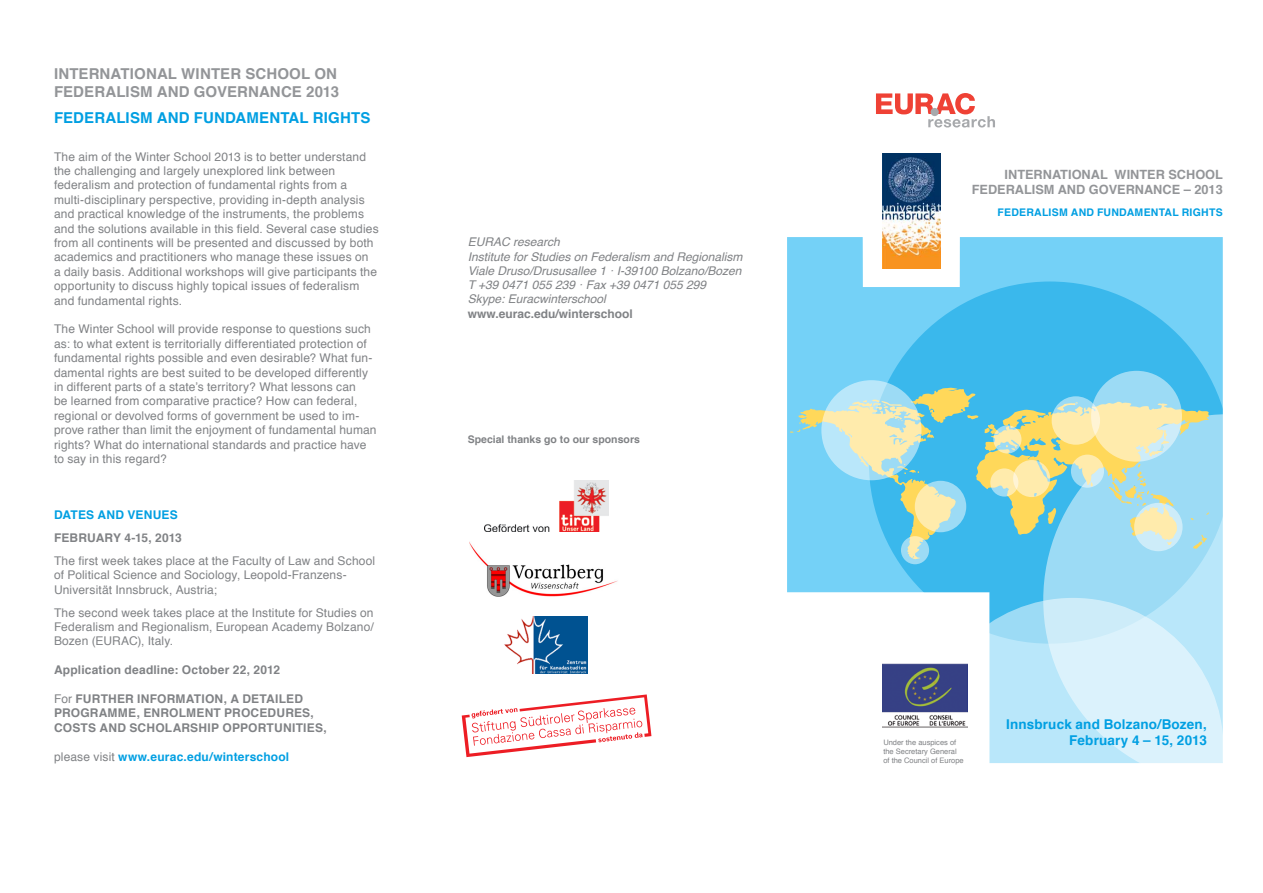
<style>
.page{position:relative;width:1263px;height:893px;background:#fff}
.page>*{position:absolute;margin:0;border:0;box-sizing:border-box;transform-origin:0 0}
.t1{font:700 15px/18px "Helvetica";letter-spacing:.01em;color:#939598}
.t2{font:700 15px "Helvetica";letter-spacing:.01em;color:#009fe2}
.t3{font:700 13.5px/16.2px "Helvetica";letter-spacing:.01em;color:#009fe2;text-align:right}
.t4{font:700 12.75px/15.3px "Helvetica";color:#939598;text-align:right}
.t5{font:12px/14.4px "Helvetica";letter-spacing:.015em;color:#808285}
.t6{font:700 12px/14.4px "Helvetica";letter-spacing:.015em;color:#808285}
.t7{font:italic 12px/14.2px "Helvetica";color:#808285}
.t8{font:700 12px "Helvetica";letter-spacing:.015em;color:#009fe2}
.t9{font:700 10.5px "Helvetica";letter-spacing:.025em;color:#009fe2}
.t10{font:700 10.5px "Helvetica";color:#808285}
.t11{font:7.5px/9px "Helvetica";color:#808285}
.s1{font-weight:400}
.s2{font-weight:400;color:#808285}
</style>
<div class="page">
<svg style="left:787px;top:237px;width:436px;height:491px;fill:#74d1f7"></svg>
<svg style="left:869px;top:281px;width:354px;height:363px;background:#5ac4f0"></svg>
<img style="left:882px;top:153px;width:58px;height:115px">
<svg style="left:1043px;top:414px;width:180px;height:184px;background:#a1ddf5"></svg>
<svg style="left:922px;top:598px;width:301px;height:165px"></svg>
<svg style="left:790px;top:388px;width:420px;height:171px;background:#80cbd7"></svg>
<svg style="left:821px;top:380px;width:100px;height:100px;background:#d4e6d3"></svg>
<svg style="left:915px;top:481px;width:51px;height:51px;background:#d5e4ca"></svg>
<svg style="left:993px;top:425px;width:28px;height:28px"></svg>
<svg style="left:901px;top:536px;width:28px;height:28px"></svg>
<svg style="left:990px;top:468px;width:28px;height:29px"></svg>
<svg style="left:1013px;top:460px;width:37px;height:37px"></svg>
<svg style="left:1091px;top:371px;width:91px;height:91px;background:#d5e5ce"></svg>
<svg style="left:1071px;top:455px;width:33px;height:33px"></svg>
<svg style="left:1134px;top:503px;width:48px;height:48px;background:#e6ebd0"></svg>
<svg style="left:1052px;top:396px;width:48px;height:49px;background:#e8e7bf"></svg>
<img style="left:882px;top:664px;width:86px;height:63px">
<svg style="left:876px;top:93px;width:119px;height:35px"></svg>
<div style="left:930px;top:108px;width:9px;height:8px;background:#a7a9ac;border-radius:50%"></div>
<img style="left:504px;top:617px;width:84px;height:57px">
<img style="left:485px;top:480px;width:124px;height:51px">
<img style="left:470px;top:543px;width:148px;height:54px">
<svg style="left:462px;top:694px;width:189px;height:63px"></svg>
<p class="t1" style="left:54px;top:65px;width:287px">INTERNATIONAL WINTER SCHOOL ON<br>FEDERALISM AND GOVERNANCE 2013</p>
<p class="t2" style="left:54px;top:106px;width:318px">FEDERALISM AND FUNDAMENTAL RIGHTS</p>
<p class="t5" style="left:54px;top:150px;width:326px">The aim of the Winter School 2013 is to better understand the challenging and largely unexplored link between federalism and protection of fundamental rights from a multi-disciplinary perspective, providing in-depth analysis and practical knowledge of the instruments, the problems and the solutions available in this field. Several case studies from all continents will be presented and discussed by both academics and practitioners who manage these issues on<br>a daily basis. Additional workshops will give participants the opportunity to discuss highly topical issues of federalism and fundamental rights.</p>
<p class="t5" style="left:54px;top:322px;width:324px">The Winter School will provide response to questions such as: to what extent is territorially differentiated protection of fundamental rights possible and even desirable? What fun&shy;damental rights are best suited to be developed differently in different parts of a state’s territory? What lessons can<br>be learned from comparative practice? How can federal, regional or devolved forms of government be used to im&shy;prove rather than limit the enjoyment of fundamental human rights? What do international standards and practice have to say in this regard?</p>
<p class="t8" style="left:54px;top:505px;width:125px">DATES AND VENUES</p>
<p class="t6" style="left:54px;top:531px;width:129px">FEBRUARY 4-15, 2013</p>
<p class="t5" style="left:54px;top:554px;width:323px">The first week takes place at the Faculty of Law and School of Political Science and Sociology, Leopold-Franzens-<br>Universität Innsbruck, Austria;</p>
<p class="t5" style="left:54px;top:605px;width:321px;text-align:justify">The second week takes place at the Institute for Studies on Federalism and Regionalism, European Academy Bolzano/ Bozen (EURAC), Italy.</p>
<p class="t6" style="left:54px;top:663px;width:228px">Application deadline: October 22, 2012</p>
<p class="t6" style="left:54px;top:692px;width:274px"><span class="s1">For</span> FURTHER INFORMATION, A DETAILED<br>PROGRAMME, ENROLMENT PROCEDURES,<br>COSTS AND SCHOLARSHIP OPPORTUNITIES,</p>
<p class="t8" style="left:54px;top:747px;width:237px"><span class="s2">please visit</span> www.eurac.edu/winterschool</p>
<p class="t7" style="left:468px;top:235px;width:276px">EURAC research<br>Institute for Studies on Federalism and Regionalism Viale Druso/Drususallee 1 ‧ I-39100 Bolzano/Bozen T +39 0471 055 239 ‧ Fax +39 0471 055 299<br>Skype: Euracwinterschool</p>
<p class="t6" style="left:468px;top:306px;width:166px">www.eurac.edu/winterschool</p>
<p class="t10" style="left:468px;top:431px;width:174px">Special thanks go to our sponsors</p>
<p class="t4" style="left:972px;top:167px;width:253px">INTERNATIONAL WINTER SCHOOL<br>FEDERALISM AND GOVERNANCE – 2013</p>
<p class="t9" style="left:997px;top:203px;width:227px">FEDERALISM AND FUNDAMENTAL RIGHTS</p>
<p class="t11" style="left:883px;top:738px;width:82px">Under the auspices of the Secretary General of the Council of Europe</p>
<p class="t3" style="left:1006px;top:716px;width:202px">Innsbruck and Bolzano/Bozen,<br>February 4 – 15, 2013</p>
</div>
